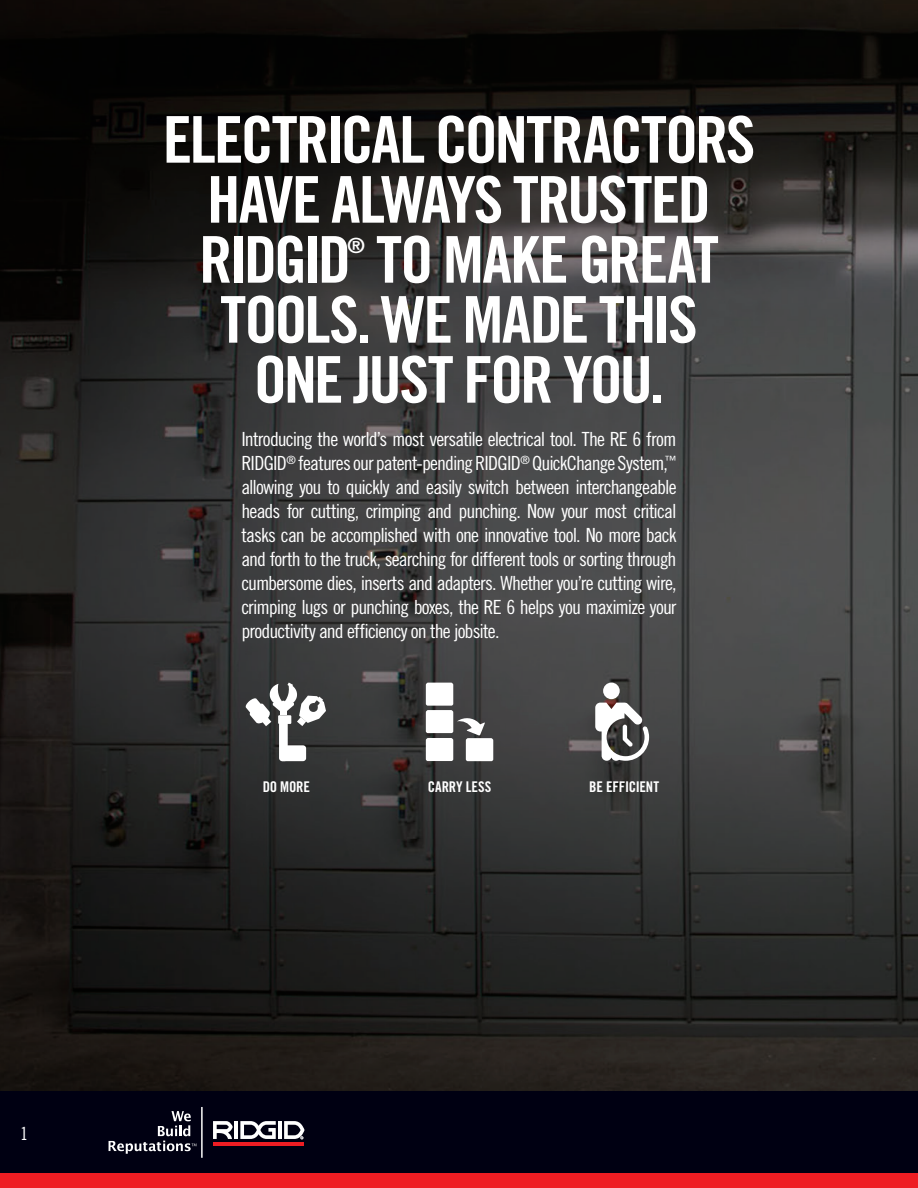
<style>
.page{position:relative;width:918px;height:1188px;background:#fff}
.page>*{position:absolute;margin:0;border:0;box-sizing:border-box;transform-origin:0 0}
.t1{font:64.5px/60px "Trade Gothic Bold Cond Twenty";letter-spacing:-.04em;color:#fff;text-align:center;scale:1.04 1}
.t2{font:21px "Trade Gothic Bold Cond Twenty";color:#fff;scale:1.04 1}
.t3{font:19.5px/24px "Trade Gothic Cond Eighteen";letter-spacing:-.04em;color:#fff;text-align:justify;scale:1.04 1}
.t4{font:18px "Trade Gothic Cond Eighteen";color:#fff}
.t5{font:14.7px "Trade Gothic Bold Cond Twenty";letter-spacing:-.01em;color:#fff}
</style>
<div class="page">
<img style="left:0;top:0;width:918px;height:1092px">
<div style="left:0;top:1092px;width:918px;height:82px;background:#000012"></div>
<hr style="left:201px;top:1107px;width:2px;height:51px;background:#fff">
<hr style="left:213px;top:1143px;width:91px;height:3px;background:#ee1d23">
<hr style="left:234px;top:1121px;width:4px;height:18px;background:#fff">
<hr style="left:278px;top:1121px;width:4px;height:18px;background:#fff">
<svg style="left:213px;top:1121px;width:20px;height:18px"></svg>
<svg style="left:240px;top:1121px;width:36px;height:18px"></svg>
<svg style="left:284px;top:1121px;width:21px;height:18px"></svg>
<svg style="left:109px;top:1111px;width:88px;height:43px"></svg>
<div style="left:0;top:1174px;width:918px;height:14px;background:#ee1d23"></div>
<div style="left:603px;top:683px;width:17px;height:16px;background:#fff;border-radius:50%"></div>
<svg style="left:595px;top:703px;width:54px;height:58px"></svg>
<svg style="left:245px;top:683px;width:81px;height:78px"></svg>
<div style="left:426px;top:738px;width:27px;height:23px;background:#fff;border-radius:2px"></div>
<div style="left:426px;top:710px;width:27px;height:23px;background:#fff;border-radius:2px"></div>
<div style="left:426px;top:683px;width:27px;height:23px;background:#fff;border-radius:2px"></div>
<div style="left:466px;top:738px;width:27px;height:23px;background:#fff;border-radius:2px"></div>
<svg style="left:457px;top:717px;width:28px;height:19px"></svg>
<p class="t4" style="left:20px;top:1122px;width:9px">1</p>
<h1 class="t1" style="left:163px;top:109px;width:572px">ELECTRICAL CONTRACTORS<br>HAVE ALWAYS TRUSTED<br>RIDGID TO MAKE GREAT</h1>
<p class="t2" style="left:347px;top:232px;width:18px">®</p>
<h1 class="t1" style="left:220px;top:289px;width:461px">TOOLS. WE MADE THIS<br>ONE JUST FOR YOU.</h1>
<p class="t3" style="left:241px;top:427px;width:420px">Introducing the world’s most versatile electrical tool. The RE 6 from RIDGID<sup>®</sup> features our patent-pending RIDGID<sup>®</sup> QuickChange System,<sup>™ </sup>allowing you to quickly and easily switch between interchangeable heads for cutting, crimping and punching. Now your most critical tasks can be accomplished with one innovative tool. No more back and forth to the truck, searching for different tools or sorting through cumbersome dies, inserts and adapters. Whether you’re cutting wire, crimping lugs or punching boxes, the RE 6 helps you maximize your productivity and efficiency on the jobsite.</p>
<p class="t5" style="left:263px;top:778px;width:49px">DO MORE</p>
<p class="t5" style="left:428px;top:778px;width:65px">CARRY LESS</p>
<p class="t5" style="left:589px;top:778px;width:71px">BE EFFICIENT</p>
</div>
